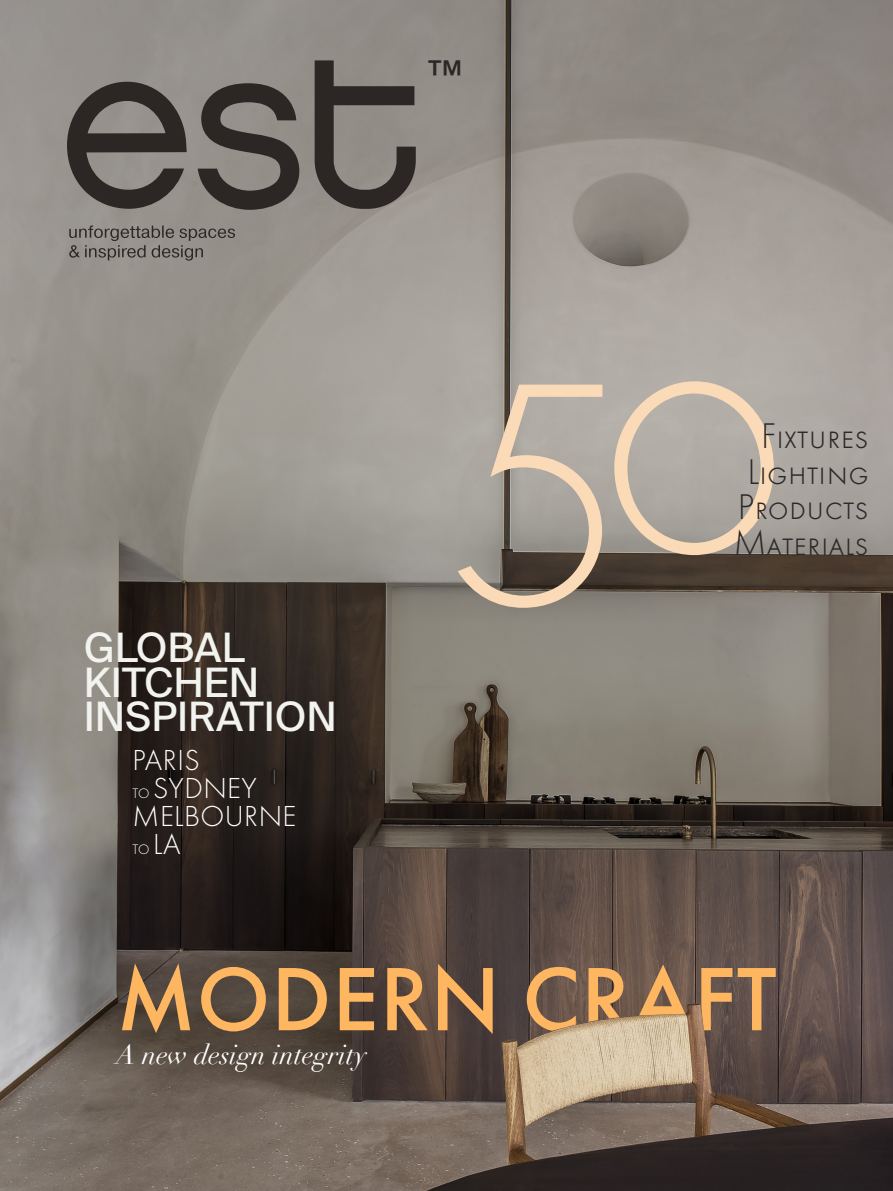
<style>
.page{position:relative;width:893px;height:1191px;background:#fff}
.page>*{position:absolute;margin:0;border:0;box-sizing:border-box;transform-origin:0 0}
.t1{font:329.55px "Futura SCTOT Ligh";color:#fbdab8}
.t2{font:500 93.3px "Futura PT";letter-spacing:.01em;color:#ffb661}
.t3{font:42.75px "Helvetica";color:#2c2725}
.t4{font:40.5px/34.5px "Suisse Intl";color:#f2f2ef}
.t5{font:37.05px/35.7px "Futura SCTOT Ligh";color:#2b292a;text-align:right}
.t6{font:30px/28px "Futura SCTOT Ligh";letter-spacing:.015em;color:#fff}
.t7{font:italic 27px "Didot";color:#fff}
.t8{font:14.25px "Futura SCTOT Ligh";color:#fff}
.s1{font-size:14.25px}
.s2{font-size:30px}
</style>
<div class="page">
<img style="left:0;top:0;width:893px;height:1191px">
<svg style="left:67px;top:60px;width:349px;height:150px;background:#6d6864"></svg>
<svg style="left:69px;top:225px;width:166px;height:36px;background:#837e79"></svg>
<img style="left:342px;top:996px;width:551px;height:195px">
<p class="t3" style="left:424px;top:58px;width:44px">™</p>
<p class="t4" style="left:84px;top:631px;width:255px">GLOBAL<br>KITCHEN<br>INSPIRATION</p>
<p class="t6" style="left:133px;top:747px;width:165px">PARIS<br><span class="s1">TO</span> SYDNEY<br>MELBOURNE</p>
<p class="t8" style="left:133px;top:842px;width:50px">TO <span class="s2">LA</span></p>
<h1 class="t1" style="left:445px;top:266px;width:347px">50</h1>
<p class="t5" style="left:733px;top:418px;width:137px">Fixtures<br>Lighting<br>Products<br>Materials</p>
<h2 class="t2" style="left:116px;top:943px;width:662px">MODERN CRAFT</h2>
<p class="t7" style="left:116px;top:1038px;width:252px">A new design integrity</p>
</div>
